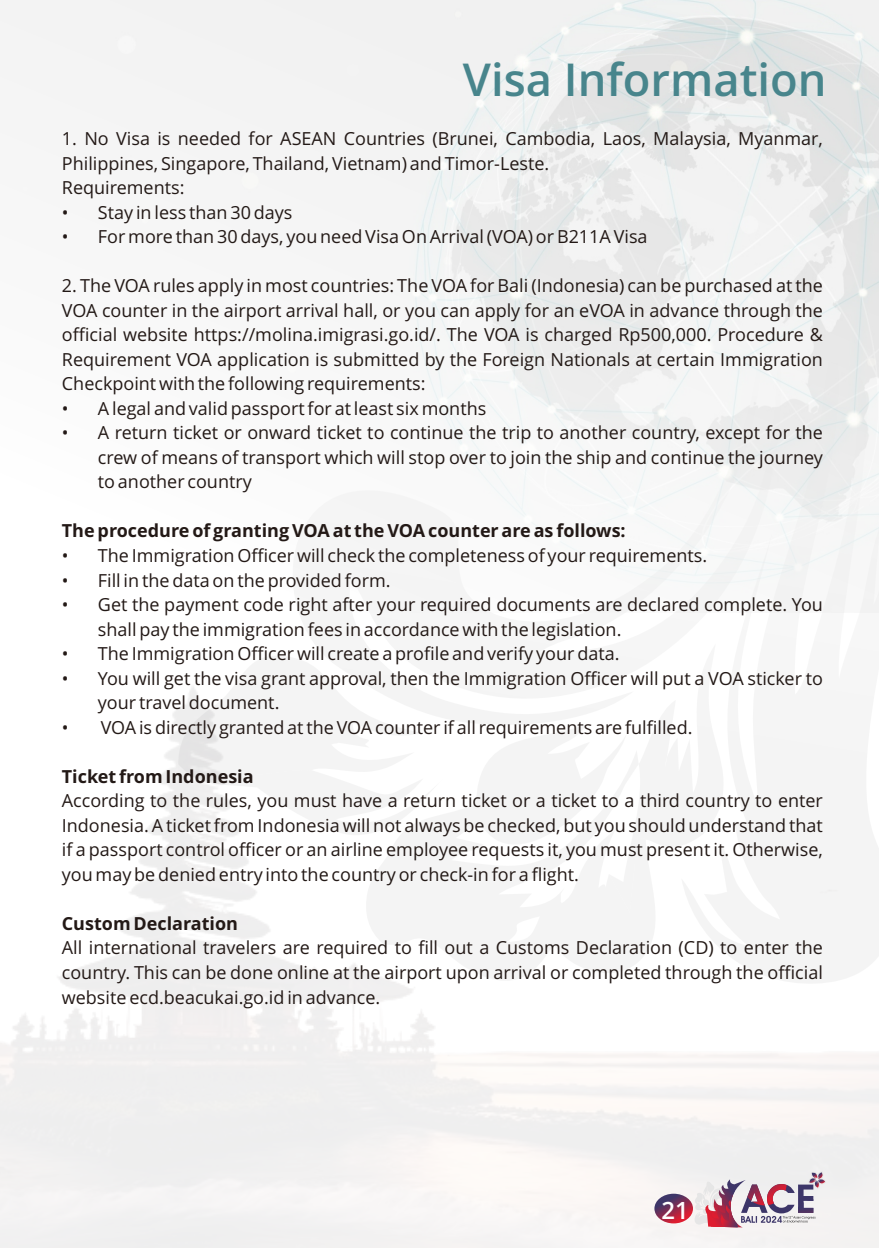
<style>
.page{position:relative;width:879px;height:1248px;background:#fff}
.page>*{position:absolute;margin:0;border:0;box-sizing:border-box;transform-origin:0 0}
.t1{font:600 45.2px "Open Sans";color:#48858c}
.t2{font:600 23.8px "Open Sans";color:#fff}
.t3{font:18px/24.6px "Open Sans";color:#231916;text-align:justify}
.t4{font:700 18px "Open Sans";color:#231916}
</style>
<div class="page">
<img style="left:0;top:0;width:878px;height:288px">
<svg style="left:681px;top:215px;width:197px;height:398px;fill:#f2f2f2"></svg>
<svg style="left:308px;top:288px;width:478px;height:325px;fill:#f6f7f7"></svg>
<img style="left:0;top:656px;width:878px;height:591px">
<svg style="left:693px;top:1170px;width:142px;height:57px"></svg>
<svg style="left:654px;top:1193px;width:39px;height:30px"></svg>
<h1 class="t1" style="left:463px;top:62px;width:365px">Visa Information</h1>
<p class="t3" style="left:62px;top:128px;width:762px;text-align:left">1. No Visa is needed for ASEAN Countries (Brunei, Cambodia, Laos, Malaysia, Myanmar,<br>Philippines, Singapore, Thailand, Vietnam) and Timor-Leste.<br>Requirements:</p>
<p class="t3" style="left:62px;top:201px;width:232px">• Stay in less than 30 days</p>
<p class="t3" style="left:62px;top:226px;width:587px">• For more than 30 days, you need Visa On Arrival (VOA) or B211A Visa</p>
<p class="t3" style="left:62px;top:275px;width:762px">2. The VOA rules apply in most countries: The VOA for Bali (Indonesia) can be purchased at the VOA counter in the airport arrival hall, or you can apply for an eVOA in advance through the official website https://molina.imigrasi.go.id/. The VOA is charged Rp500,000. Procedure &amp; Requirement VOA application is submitted by the Foreign Nationals at certain Immigration Checkpoint with the following requirements:</p>
<p class="t3" style="left:62px;top:398px;width:426px">• A legal and valid passport for at least six months</p>
<p class="t3" style="left:98px;top:422px;width:726px;text-indent:-36px">• A return ticket or onward ticket to continue the trip to another country, except for the crew of means of transport which will stop over to join the ship and continue the journey to another country</p>
<p class="t4" style="left:62px;top:523px;width:565px">The procedure of granting VOA at the VOA counter are as follows:</p>
<p class="t3" style="left:62px;top:545px;width:647px">• The Immigration Officer will check the completeness of your requirements.</p>
<p class="t3" style="left:62px;top:569px;width:330px">• Fill in the data on the provided form.</p>
<p class="t3" style="left:98px;top:594px;width:726px;text-indent:-36px">• Get the payment code right after your required documents are declared complete. You shall pay the immigration fees in accordance with the legislation.</p>
<p class="t3" style="left:62px;top:643px;width:559px">• The Immigration Officer will create a profile and verify your data.</p>
<p class="t3" style="left:98px;top:667px;width:726px;text-indent:-36px">• You will get the visa grant approval, then the Immigration Officer will put a VOA sticker to your travel document.</p>
<p class="t3" style="left:62px;top:716px;width:632px">• VOA is directly granted at the VOA counter if all requirements are fulfilled.</p>
<p class="t4" style="left:62px;top:769px;width:193px">Ticket from Indonesia</p>
<p class="t3" style="left:62px;top:790px;width:762px">According to the rules, you must have a return ticket or a ticket to a third country to enter Indonesia. A ticket from Indonesia will not always be checked, but you should understand that if a passport control officer or an airline employee requests it, you must present it. Otherwise, you may be denied entry into the country or check-in for a flight.</p>
<p class="t4" style="left:62px;top:916px;width:178px">Custom Declaration</p>
<p class="t3" style="left:62px;top:937px;width:762px">All international travelers are required to fill out a Customs Declaration (CD) to enter the country. This can be done online at the airport upon arrival or completed through the official website ecd.beacukai.go.id in advance.</p>
<h2 class="t2" style="left:661px;top:1200px;width:29px">21</h2>
</div>
